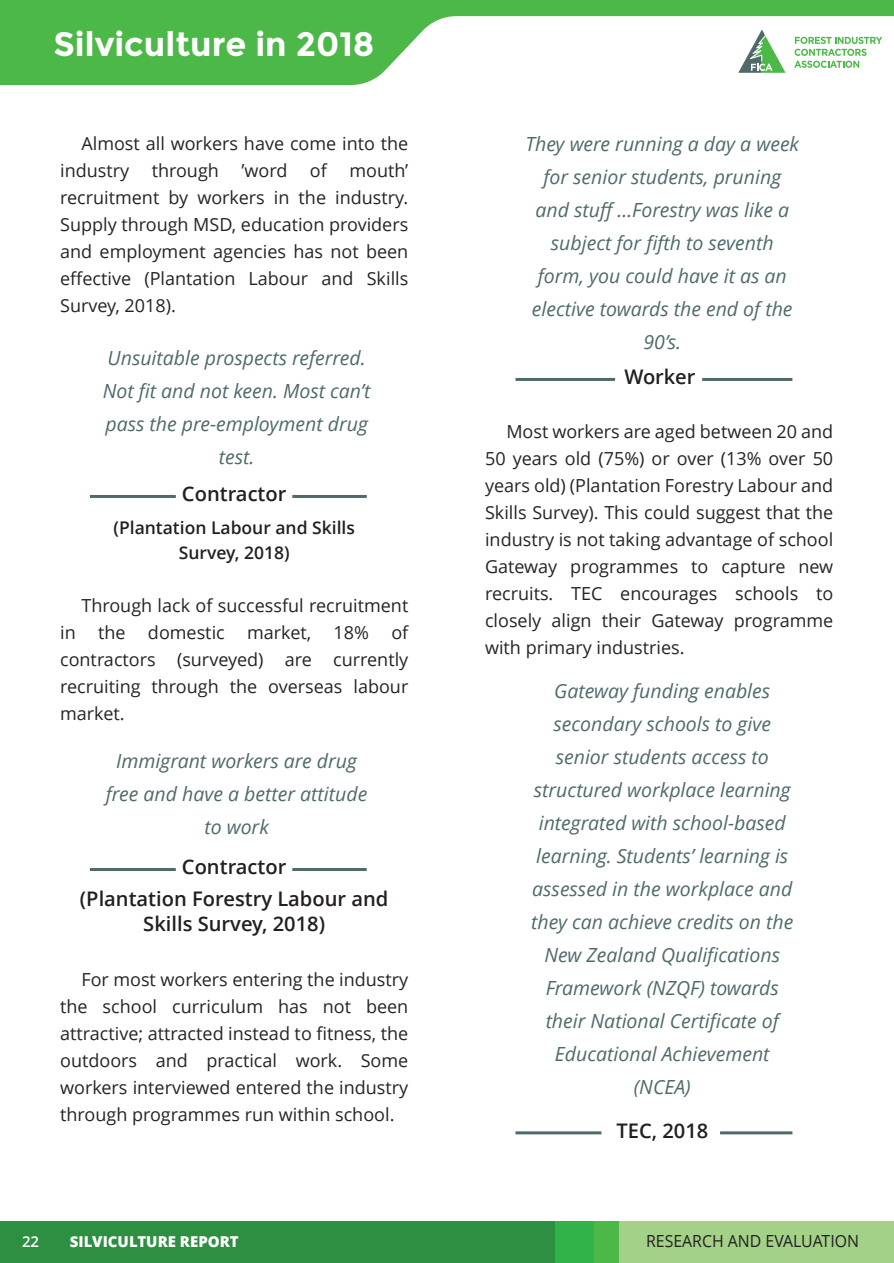
<style>
.page{position:relative;width:894px;height:1263px;background:#fff}
.page>*{position:absolute;margin:0;border:0;box-sizing:border-box;transform-origin:0 0}
.t1{font:700 33.75px "Montserrat";color:#fff}
.t2{font:600 20.1px/31.2px "Open Sans";color:#231f20;text-align:center}
.t3{font:italic 19.5px/33px "Open Sans";color:#506a6a;text-align:center}
.t4{font:18px/27px "Open Sans";color:#262423;text-align:justify}
.t5{font:600 17.55px/25.2px "Open Sans";color:#231f20;text-align:center}
.t6{font:16.65px "Open Sans";color:#231f20;scale:.95 1}
.t7{font:800 15px "Open Sans";color:#fff}
.t8{font:600 15px "Open Sans";color:#fff}
</style>
<div class="page">
<svg style="left:0;top:0;width:893px;height:85px;fill:#4cb848"></svg>
<svg style="left:794px;top:37px;width:88px;height:31px"></svg>
<svg style="left:738px;top:30px;width:47px;height:43px"></svg>
<div style="left:0;top:1221px;width:893px;height:42px;background:#2d8f42"></div>
<div style="left:555px;top:1221px;width:338px;height:42px;background:#32b34a"></div>
<div style="left:594px;top:1221px;width:299px;height:42px;background:#4cb848"></div>
<div style="left:619px;top:1221px;width:274px;height:42px;background:#a3d187"></div>
<hr style="left:292px;top:868px;width:75px;height:3px;background:#506a6a">
<hr style="left:90px;top:868px;width:86px;height:3px;background:#506a6a">
<hr style="left:292px;top:495px;width:75px;height:3px;background:#506a6a">
<hr style="left:90px;top:495px;width:86px;height:3px;background:#506a6a">
<hr style="left:702px;top:378px;width:90px;height:3px;background:#506a6a">
<hr style="left:720px;top:1131px;width:72px;height:3px;background:#506a6a">
<hr style="left:515px;top:378px;width:100px;height:3px;background:#506a6a">
<hr style="left:515px;top:1131px;width:86px;height:3px;background:#506a6a">
<h1 class="t1" style="left:53px;top:23px;width:323px">Silviculture in 2018</h1>
<p class="t4" style="left:60px;top:132px;width:350px;text-indent:21px">Almost all workers have come into the industry through ’word of mouth’ recruitment by workers in the industry.<br>Supply through MSD, education providers and employment agencies has not been effective (Plantation Labour and Skills Survey, 2018).</p>
<p class="t3" style="left:103px;top:343px;width:269px">Unsuitable prospects referred.<br>Not fit and not keen. Most can’t pass the pre-employment drug test.</p>
<p class="t2" style="left:182px;top:481px;width:106px">Contractor</p>
<p class="t5" style="left:113px;top:517px;width:243px">(Plantation Labour and Skills<br>Survey, 2018)</p>
<p class="t4" style="left:60px;top:594px;width:350px;text-indent:21px">Through lack of successful recruitment in the domestic market, 18% of contractors (surveyed) are currently recruiting through the overseas labour market.</p>
<p class="t3" style="left:106px;top:746px;width:263px">Immigrant workers are drug free and have a better attitude to work</p>
<p class="t2" style="left:80px;top:854px;width:310px">Contractor<br>(Plantation Forestry Labour and</p>
<p class="t2" style="left:143px;top:910px;width:183px">Skills Survey, 2018)</p>
<p class="t4" style="left:60px;top:968px;width:350px;text-indent:21px">For most workers entering the industry the school curriculum has not been attractive; attracted instead to fitness, the outdoors and practical work. Some workers interviewed entered the industry through programmes run within school.</p>
<p class="t8" style="left:22px;top:1235px;width:19px">22</p>
<p class="t7" style="left:70px;top:1236px;width:170px">SILVICULTURE REPORT</p>
<p class="t3" style="left:525px;top:129px;width:275px">They were running a day a week for senior students, pruning and stuff…Forestry was like a subject for fifth to seventh form, you could have it as an elective towards the end of the<br>90’s.</p>
<p class="t2" style="left:624px;top:364px;width:72px">Worker</p>
<p class="t4" style="left:485px;top:420px;width:350px;text-indent:21px">Most workers are aged between 20 and 50 years old (75%) or over (13% over 50 years old) (Plantation Forestry Labour and Skills Survey). This could suggest that the industry is not taking advantage of school Gateway programmes to capture new recruits. TEC encourages schools to closely align their Gateway programme with primary industries.</p>
<p class="t3" style="left:531px;top:676px;width:264px">Gateway funding enables secondary schools to give senior students access to structured workplace learning integrated with school-based learning. Students’ learning is assessed in the workplace and they can achieve credits on the<br>New Zealand Qualifications<br>Framework (NZQF) towards their National Certificate of<br>Educational Achievement (NCEA)</p>
<p class="t2" style="left:616px;top:1117px;width:93px">TEC, 2018</p>
<p class="t6" style="left:646px;top:1234px;width:226px">RESEARCH AND EVALUATION</p>
</div>
